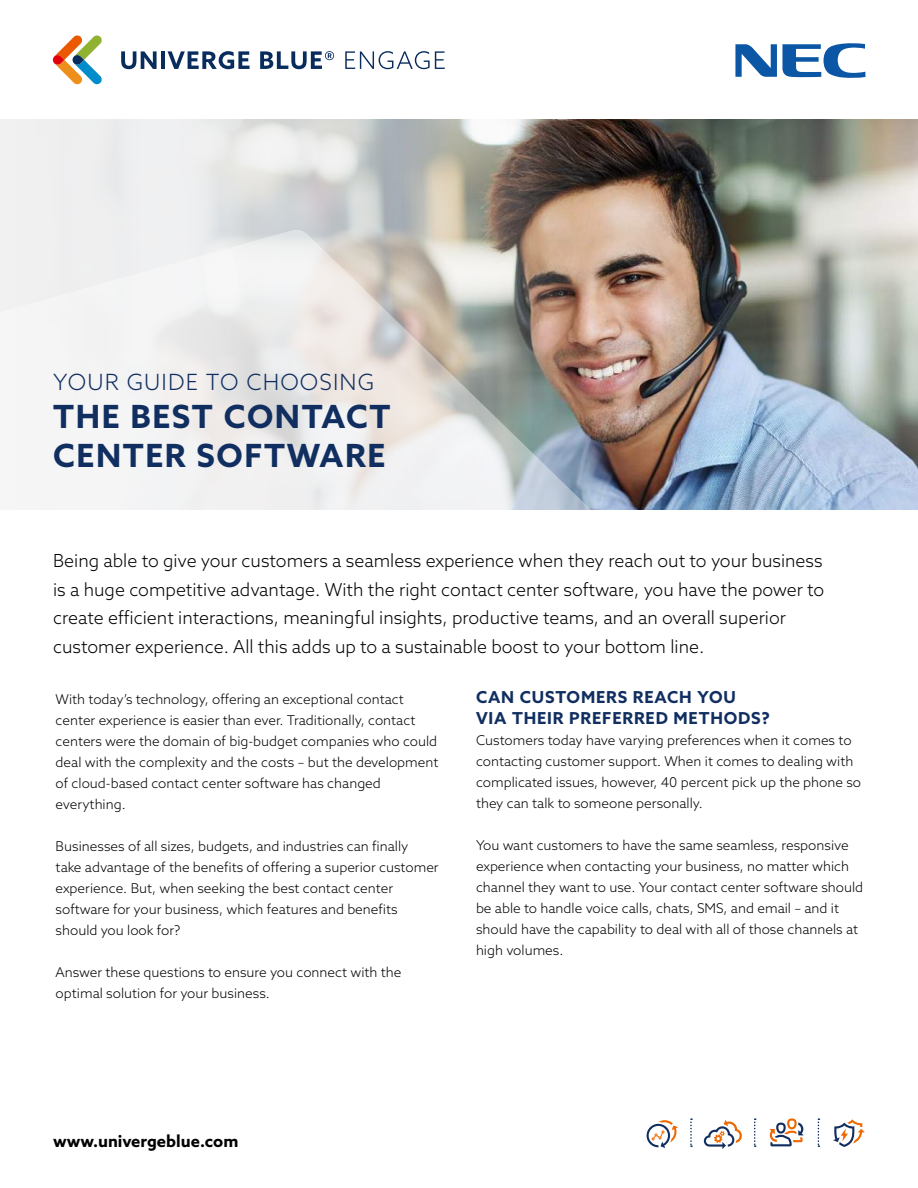
<style>
.page{position:relative;width:918px;height:1188px;background:#fff}
.page>*{position:absolute;margin:0;border:0;box-sizing:border-box;transform-origin:0 0}
.t1{font:700 31.95px/38.4px "Azo Sans";letter-spacing:.05em;color:#102e60}
.t2{font:300 22.35px "Azo Sans";letter-spacing:.05em;color:#102e60}
.t3{font:300 18px/28.5px "Azo Sans";color:#000}
.t4{font:700 16.5px/21px "Azo Sans";letter-spacing:.05em;color:#102e60}
.t5{font:700 16.5px "Azo Sans";color:#000}
.t6{font:300 13.5px/21px "Azo Sans";color:#000}
</style>
<div class="page">
<img style="left:589px;top:119px;width:329px;height:391px">
<svg style="left:0;top:119px;width:589px;height:110px"></svg>
<img style="left:0;top:229px;width:631px;height:281px">
<svg style="left:647px;top:1120px;width:31px;height:28px"></svg>
<svg style="left:769px;top:1118px;width:35px;height:28px"></svg>
<svg style="left:704px;top:1120px;width:38px;height:29px"></svg>
<svg style="left:833px;top:1119px;width:32px;height:28px"></svg>
<svg style="left:818px;top:1118px;width:1px;height:29px"></svg>
<svg style="left:754px;top:1118px;width:2px;height:29px"></svg>
<svg style="left:690px;top:1118px;width:2px;height:29px"></svg>
<svg style="left:735px;top:43px;width:130px;height:35px"></svg>
<svg style="left:53px;top:35px;width:49px;height:49px"></svg>
<svg style="left:121px;top:51px;width:36px;height:18px"></svg>
<hr style="left:161px;top:51px;width:4px;height:18px;background:#082c5c">
<svg style="left:168px;top:51px;width:82px;height:18px"></svg>
<svg style="left:260px;top:51px;width:74px;height:18px"></svg>
<svg style="left:345px;top:51px;width:100px;height:18px"></svg>
<h2 class="t2" style="left:53px;top:368px;width:323px">YOUR GUIDE TO CHOOSING</h2>
<h1 class="t1" style="left:53px;top:397px;width:339px">THE BEST CONTACT<br>CENTER SOFTWARE</h1>
<p class="t3" style="left:53px;top:546px;width:773px">Being able to give your customers a seamless experience when they reach out to your business is a huge competitive advantage. With the right contact center software, you have the power to create efficient interactions, meaningful insights, productive teams, and an overall superior customer experience. All this adds up to a sustainable boost to your bottom line.</p>
<p class="t6" style="left:56px;top:688px;width:384px">With today’s technology, offering an exceptional contact center experience is easier than ever. Traditionally, contact centers were the domain of big-budget companies who could deal with the complexity and the costs – but the development of cloud-based contact center software has changed everything.</p>
<p class="t6" style="left:56px;top:835px;width:385px">Businesses of all sizes, budgets, and industries can finally<br>take advantage of the benefits of offering a superior customer experience. But, when seeking the best contact center software for your business, which features and benefits should you look for?</p>
<p class="t6" style="left:56px;top:961px;width:347px">Answer these questions to ensure you connect with the optimal solution for your business.</p>
<p class="t4" style="left:476px;top:686px;width:296px">CAN CUSTOMERS REACH YOU<br>VIA THEIR PREFERRED METHODS?</p>
<p class="t6" style="left:476px;top:729px;width:387px">Customers today have varying preferences when it comes to contacting customer support. When it comes to dealing with complicated issues, however, 40 percent pick up the phone so they can talk to someone personally.</p>
<p class="t6" style="left:476px;top:834px;width:389px">You want customers to have the same seamless, responsive experience when contacting your business, no matter which channel they want to use. Your contact center software should be able to handle voice calls, chats, SMS, and email – and it should have the capability to deal with all of those channels at high volumes.</p>
<p class="t5" style="left:53px;top:1130px;width:187px">www.univergeblue.com</p>
</div>
